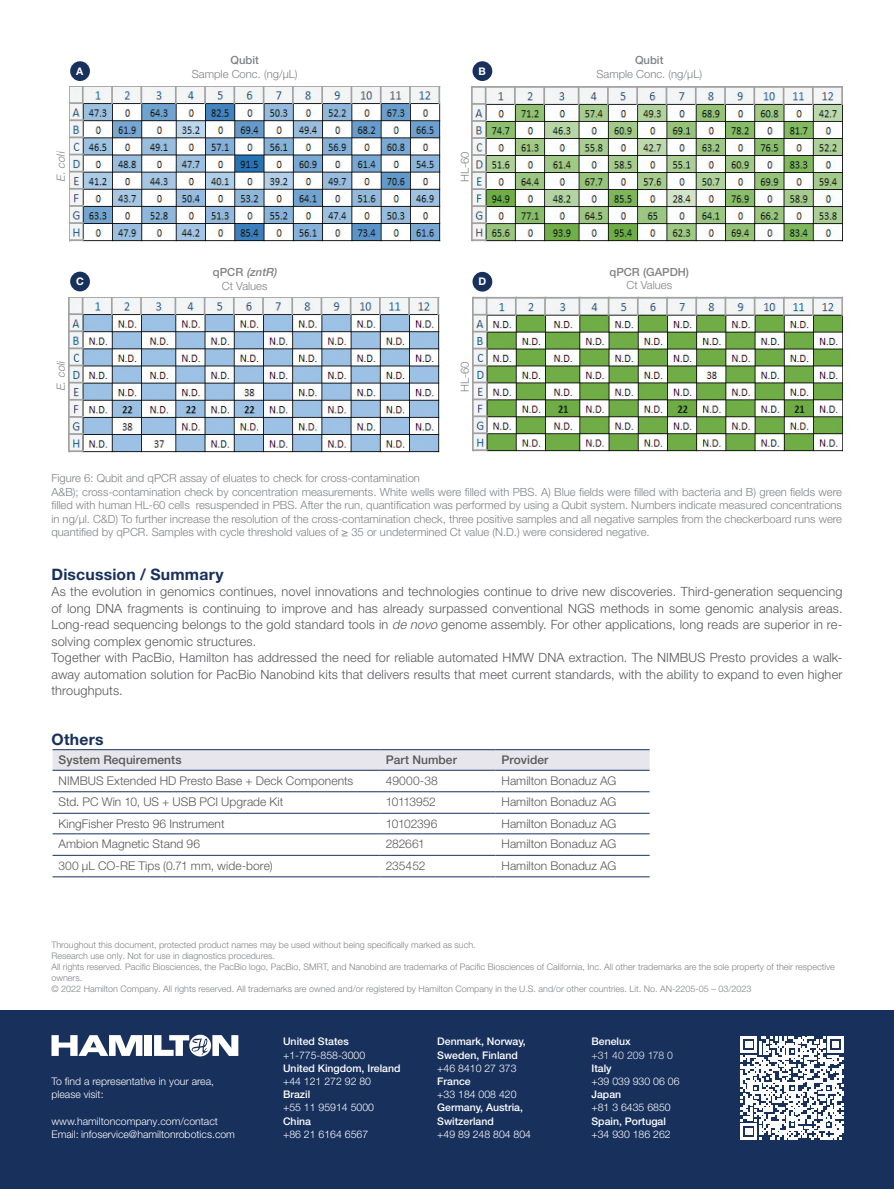
<style>
.page{position:relative;width:894px;height:1189px;background:#fff}
.page>*{position:absolute;margin:0;border:0;box-sizing:border-box;transform-origin:0 0}
.Headline_2{font:700 15.75px "Helvetica Neue LT Pro";letter-spacing:.015em;color:#18305c}
.Body{font:300 12.75px/16.5px "Helvetica Neue LT Pro";letter-spacing:.015em;color:#57585a;text-align:justify}
.Tabellen_Body_left{font:300 12px "Helvetica Neue LT Pro";letter-spacing:.005em;color:#57585a}
.Tabellen_Head_left{font:500 12px "Helvetica Neue LT Pro";letter-spacing:.005em;color:#57585a}
.Tabellen_Body_left-2{font:300 12px "Helvetica Neue LT Pro";letter-spacing:-.03em;color:#57585a}
.Tabellen_Body_left-3{font:300 12px "Helvetica Neue LT Pro";letter-spacing:-.015em;color:#57585a}
.t1{font:300 11.25px/13.5px "Helvetica Neue LT Pro";color:#808285;text-align:center}
.t2{font:500 11.25px/13.5px "Helvetica Neue LT Pro";color:#808285;text-align:center}
.t3{font:italic 300 11.25px "Helvetica Neue LT Pro";color:#808285}
.Footer_ContactCountr{font:500 10.5px/13.2px "Helvetica Neue LT Pro";color:#fff}
.Footer_ContactNumber{font:300 10.5px "Helvetica Neue LT Pro";color:#fff}
.Footer_Copy{font:300 10.5px/13.2px "Helvetica Neue LT Pro";color:#fff}
.Footer_ContactNumber-2{font:300 10.5px/13.2px "Helvetica Neue LT Pro";letter-spacing:-.005em;color:#e6e7e9}
.t4{font:700 10.5px "Helvetica Neue LT Pro";color:#fff}
.Figures{font:300 9px/10.8px "Helvetica Neue LT Pro";color:#808285}
.s1{font-weight:500}
.s2{font-weight:500;font-style:italic}
.s3{font-weight:300}
.s4{font-style:italic}
.s5{font-weight:500;color:#fff}
</style>
<div class="page">
<div style="left:0;top:1010px;width:894px;height:179px;background:#18305c"></div>
<div style="left:145px;top:1035px;width:7px;height:21px;background:#fff"></div>
<svg style="left:154px;top:1035px;width:84px;height:21px"></svg>
<svg style="left:51px;top:1035px;width:91px;height:21px"></svg>
<svg style="left:741px;top:1037px;width:102px;height:102px"></svg>
<img style="left:70px;top:87px;width:370px;height:154px">
<img style="left:472px;top:87px;width:370px;height:155px">
<div style="left:70px;top:61px;width:20px;height:20px;background:#18305c;border-radius:50%"></div>
<div style="left:472px;top:61px;width:20px;height:20px;background:#18305c;border-radius:50%"></div>
<img style="left:68px;top:298px;width:371px;height:155px">
<img style="left:472px;top:297px;width:370px;height:155px">
<div style="left:70px;top:272px;width:20px;height:19px;background:#18305c;border-radius:50%"></div>
<div style="left:472px;top:272px;width:20px;height:20px;background:#18305c;border-radius:50%"></div>
<svg style="left:53px;top:750px;width:597px;height:20px;background:#e1e2e8"></svg>
<hr style="left:53px;top:749px;width:327px;height:1px;background:#18305c">
<hr style="left:380px;top:749px;width:115px;height:1px;background:#18305c">
<hr style="left:495px;top:749px;width:155px;height:1px;background:#18305c">
<hr style="left:53px;top:770px;width:327px;height:1px;background:#18305c">
<hr style="left:380px;top:770px;width:115px;height:1px;background:#18305c">
<hr style="left:495px;top:770px;width:155px;height:1px;background:#18305c">
<hr style="left:53px;top:791px;width:327px;height:1px;background:#18305c">
<hr style="left:380px;top:791px;width:115px;height:1px;background:#18305c">
<hr style="left:495px;top:791px;width:155px;height:1px;background:#18305c">
<hr style="left:53px;top:813px;width:327px;height:1px;background:#18305c">
<hr style="left:380px;top:813px;width:115px;height:1px;background:#18305c">
<hr style="left:495px;top:813px;width:155px;height:1px;background:#18305c">
<hr style="left:53px;top:833px;width:327px;height:1px;background:#18305c">
<hr style="left:380px;top:833px;width:115px;height:1px;background:#18305c">
<hr style="left:495px;top:833px;width:155px;height:1px;background:#18305c">
<hr style="left:53px;top:855px;width:327px;height:1px;background:#18305c">
<hr style="left:380px;top:855px;width:115px;height:1px;background:#18305c">
<hr style="left:495px;top:855px;width:155px;height:1px;background:#18305c">
<hr style="left:53px;top:876px;width:327px;height:1px;background:#18305c">
<hr style="left:380px;top:876px;width:115px;height:1px;background:#18305c">
<hr style="left:495px;top:876px;width:155px;height:1px;background:#18305c">
<p class="t1" style="left:192px;top:53px;width:107px"><span class="s1">Qubit<br></span>Sample Conc. (ng/μL)</p>
<p class="t1" style="left:596px;top:53px;width:107px"><span class="s1">Qubit<br></span>Sample Conc. (ng/μL)</p>
<p class="t4" style="left:76px;top:64px;width:9px">A</p>
<p class="t4" style="left:478px;top:64px;width:9px">B</p>
<p class="t3" style="left:54px;top:182px;width:33px;rotate:-90deg">E.coli</p>
<p class="t1" style="left:458px;top:182px;width:32px;rotate:-90deg">HL-60</p>
<p class="t1" style="left:213px;top:265px;width:65px"><span class="s1">q P C R</span> <span class="s2">(zntR)<br></span>Ct Values</p>
<p class="t2" style="left:609px;top:265px;width:81px">qPCR (GAPDH)<br><span class="s3">Ct Values</span></p>
<p class="t4" style="left:76px;top:275px;width:9px">C</p>
<p class="t4" style="left:478px;top:275px;width:9px">D</p>
<p class="t3" style="left:54px;top:391px;width:33px;rotate:-90deg">E.coli</p>
<p class="t1" style="left:458px;top:392px;width:32px;rotate:-90deg">HL-60</p>
<p class="t1" style="left:51px;top:471px;width:370px">Figure 6: Qubit and qPCR assay of eluates to check for cross-contamination</p>
<p class="t1" style="left:51px;top:485px;width:792px;text-align:justify">A&amp;B); cross-contamination check by concentration measurements. White wells were filled with PBS. A) Blue fields were filled with bacteria and B) green fields were filled with human HL-60 cells resuspended in PBS. After the run, quantification was performed by using a Qubit system. Numbers indicate measured concentrations in ng/µl. C&amp;D) To further increase the resolution of the cross-contamination check, three positive samples and all negative samples from the checkerboard runs were quantified by qPCR. Samples with cycle threshold values of ≥ 35 or undetermined Ct value (N.D.) were considered negative.</p>
<p class="Headline_2" style="left:51px;top:564px;width:174px">Discussion / Summary</p>
<p class="Body" style="left:51px;top:583px;width:792px">As the evolution in genomics continues, novel innovations and technologies continue to drive new discoveries. Third-generation sequencing of long DNA fragments is continuing to improve and has already surpassed conventional NGS methods in some genomic analysis areas.<br>Long-read sequencing belongs to the gold standard tools in <span class="s4">de novo</span> genome assembly. For other applications, long reads are superior in re&shy;solving complex genomic structures.</p>
<p class="Body" style="left:51px;top:649px;width:792px">Together with PacBio, Hamilton has addressed the need for reliable automated HMW DNA extraction. The NIMBUS Presto provides a walk&shy;away automation solution for PacBio Nanobind kits that delivers results that meet current standards, with the ability to expand to even higher throughputs.</p>
<p class="Headline_2" style="left:51px;top:729px;width:54px">Others</p>
<p class="Tabellen_Head_left" style="left:59px;top:753px;width:125px">System Requirements</p>
<p class="Tabellen_Head_left" style="left:386px;top:753px;width:73px">Part Number</p>
<p class="Tabellen_Head_left" style="left:501px;top:753px;width:48px">Provider</p>
<p class="Tabellen_Body_left" style="left:59px;top:773px;width:296px">NIMBUS Extended HD Presto Base + Deck Components</p>
<p class="Tabellen_Body_left" style="left:386px;top:773px;width:53px">49000-38</p>
<p class="Tabellen_Body_left" style="left:501px;top:773px;width:116px">Hamilton Bonaduz AG</p>
<p class="Tabellen_Body_left" style="left:59px;top:795px;width:226px">Std. PC Win 10, US + USB PCI Upgrade Kit</p>
<p class="Tabellen_Body_left-2" style="left:386px;top:795px;width:52px">10113952</p>
<p class="Tabellen_Body_left" style="left:501px;top:795px;width:116px">Hamilton Bonaduz AG</p>
<p class="Tabellen_Body_left" style="left:59px;top:816px;width:167px">KingFisher Presto 96 Instrument</p>
<p class="Tabellen_Body_left-3" style="left:386px;top:816px;width:53px">10102396</p>
<p class="Tabellen_Body_left" style="left:501px;top:816px;width:116px">Hamilton Bonaduz AG</p>
<p class="Tabellen_Body_left" style="left:59px;top:837px;width:143px">Ambion Magnetic Stand 96</p>
<p class="Tabellen_Body_left" style="left:386px;top:837px;width:41px">282661</p>
<p class="Tabellen_Body_left" style="left:501px;top:837px;width:116px">Hamilton Bonaduz AG</p>
<p class="Tabellen_Body_left" style="left:59px;top:858px;width:215px">300 µL CO-RE Tips (0.71 mm, wide-bore)</p>
<p class="Tabellen_Body_left" style="left:386px;top:858px;width:41px">235452</p>
<p class="Tabellen_Body_left" style="left:501px;top:858px;width:116px">Hamilton Bonaduz AG</p>
<p class="Figures" style="left:51px;top:940px;width:785px">Throughout this document, protected product names may be used without being specifically marked as such.<br>Research use only. Not for use in diagnostics procedures.<br>All rights reserved. Pacific Biosciences, the PacBio logo, PacBio, SMRT, and Nanobind are trademarks of Pacific Biosciences of California, Inc. All other trademarks are the sole property of their respective owners.<br>© 2022 Hamilton Company. All rights reserved. All trademarks are owned and/or registered by Hamilton Company in the U.S. and/or other countries. Lit. No. AN-2205-05 – 03/2023</p>
<p class="Footer_Copy" style="left:51px;top:1074px;width:164px">To find a representative in your area, please visit:</p>
<p class="Footer_Copy" style="left:51px;top:1114px;width:168px">www.hamiltoncompany.com/contact</p>
<p class="Footer_Copy" style="left:51px;top:1127px;width:185px">Email: infoservice@hamiltonrobotics.com</p>
<p class="Footer_ContactCountr" style="left:283px;top:1035px;width:67px">United States</p>
<p class="Footer_ContactNumber" style="left:283px;top:1048px;width:84px">+1-775-858-3000</p>
<p class="Footer_ContactCountr" style="left:283px;top:1061px;width:119px">United Kingdom, Ireland</p>
<p class="Footer_ContactNumber" style="left:283px;top:1075px;width:90px">+44 121 272 92 80</p>
<p class="Footer_ContactCountr" style="left:283px;top:1088px;width:29px">Brazil</p>
<p class="Footer_ContactNumber" style="left:283px;top:1101px;width:92px">+55 11 95914 5000</p>
<p class="Footer_ContactCountr" style="left:283px;top:1114px;width:30px">China</p>
<p class="Footer_ContactNumber" style="left:283px;top:1128px;width:87px">+86 21 6164 6567</p>
<p class="Footer_ContactCountr" style="left:437px;top:1035px;width:90px">Denmark, Norway,<br>Sweden, Finland</p>
<p class="Footer_ContactNumber" style="left:437px;top:1062px;width:81px">+46 8410 27 373</p>
<p class="Footer_ContactCountr" style="left:437px;top:1074px;width:35px">France</p>
<p class="Footer_ContactNumber" style="left:437px;top:1088px;width:81px">+33 184 008 420</p>
<p class="Footer_ContactCountr" style="left:437px;top:1101px;width:87px">Germany, Austria,<br>Switzerland</p>
<p class="Footer_ContactNumber" style="left:437px;top:1128px;width:95px">+49 89 248 804 804</p>
<p class="Footer_ContactCountr" style="left:591px;top:1035px;width:41px">Benelux</p>
<p class="Footer_ContactNumber-2" style="left:591px;top:1048px;width:83px">+31 40 209 178 0<br><span class="s5">Italy</span></p>
<p class="Footer_ContactNumber" style="left:591px;top:1075px;width:90px">+39 039 930 06 06</p>
<p class="Footer_ContactCountr" style="left:591px;top:1088px;width:31px">Japan</p>
<p class="Footer_ContactNumber" style="left:591px;top:1101px;width:81px">+81 3 6435 6850</p>
<p class="Footer_ContactCountr" style="left:591px;top:1114px;width:76px">Spain, Portugal</p>
<p class="Footer_ContactNumber" style="left:591px;top:1128px;width:81px">+34 930 186 262</p>
</div>
